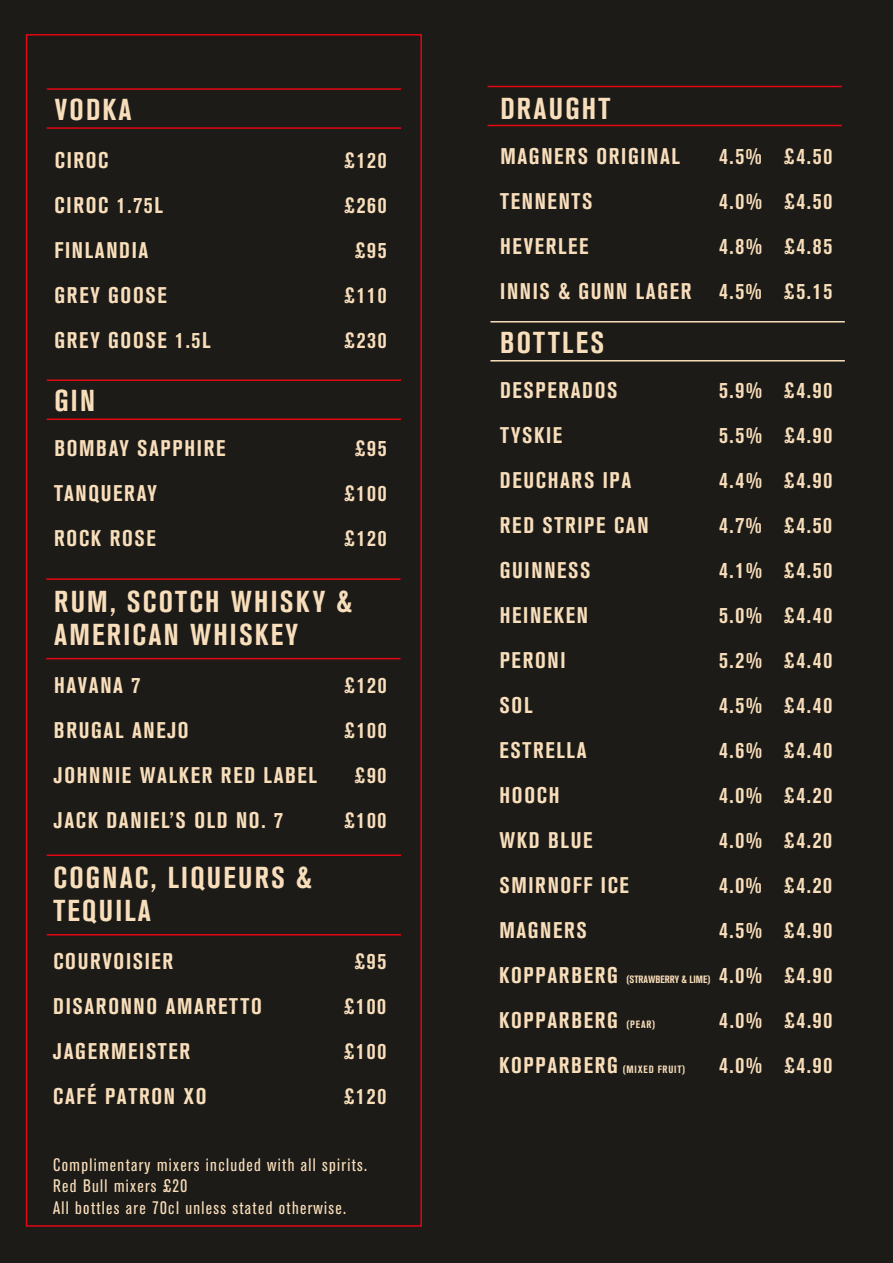
<style>
.page{position:relative;width:893px;height:1263px;background:#1d1b17}
.page>*{position:absolute;margin:0;border:0;box-sizing:border-box;transform-origin:0 0}
.t1{font:700 condensed 30px/33px "Akzidenz Grotesk BQ";letter-spacing:.075em;color:#f8debb}
.t2{font:700 condensed 22.5px/45px "Akzidenz Grotesk BQ";letter-spacing:.075em;color:#f8debb;text-align:right}
.t3{font:condensed 18px/21.6px "Akzidenz Grotesk BQ";letter-spacing:.075em;color:#f8debb}
.t4{font:700 condensed 10.5px "Akzidenz Grotesk BQ";letter-spacing:.075em;color:#f8debb}
.s1{font-size:10.5px}
.s2{font-size:22.5px}
</style>
<div class="page">
<div style="left:26px;top:34px;width:396px;height:1193px;border:2px solid #e30613"></div>
<hr style="left:47px;top:127px;width:354px;height:2px;background:#e30613">
<hr style="left:47px;top:88px;width:354px;height:2px;background:#e30613">
<hr style="left:47px;top:418px;width:354px;height:2px;background:#e30613">
<hr style="left:47px;top:379px;width:354px;height:2px;background:#e30613">
<hr style="left:490px;top:360px;width:355px;height:1px;background:#f8debb">
<hr style="left:490px;top:321px;width:355px;height:1px;background:#f8debb">
<hr style="left:487px;top:125px;width:355px;height:1px;background:#e30613">
<hr style="left:487px;top:86px;width:355px;height:1px;background:#e30613">
<hr style="left:47px;top:934px;width:354px;height:1px;background:#e30613">
<hr style="left:47px;top:854px;width:354px;height:2px;background:#e30613">
<hr style="left:46px;top:658px;width:355px;height:1px;background:#e30613">
<hr style="left:46px;top:578px;width:355px;height:2px;background:#e30613">
<h1 class="t1" style="left:55px;top:93px;width:78px">VODKA</h1>
<p class="t2" style="left:55px;top:137px;width:55px">CIROC</p>
<p class="t2" style="left:344px;top:137px;width:44px">£120</p>
<p class="t2" style="left:55px;top:182px;width:110px">CIROC 1.75L</p>
<p class="t2" style="left:344px;top:182px;width:44px">£260</p>
<p class="t2" style="left:55px;top:227px;width:95px">FINLANDIA</p>
<p class="t2" style="left:355px;top:227px;width:33px">£95</p>
<p class="t2" style="left:55px;top:272px;width:114px">GREY GOOSE</p>
<p class="t2" style="left:344px;top:272px;width:44px">£110</p>
<p class="t2" style="left:54px;top:317px;width:158px">GREY GOOSE 1.5L</p>
<p class="t2" style="left:344px;top:317px;width:44px">£230</p>
<h1 class="t1" style="left:54px;top:384px;width:42px">GIN</h1>
<p class="t2" style="left:54px;top:425px;width:173px">BOMBAY SAPPHIRE</p>
<p class="t2" style="left:355px;top:425px;width:33px">£95</p>
<p class="t2" style="left:54px;top:470px;width:104px">TANQUERAY</p>
<p class="t2" style="left:344px;top:470px;width:44px">£100</p>
<p class="t2" style="left:54px;top:515px;width:103px">ROCK ROSE</p>
<p class="t2" style="left:344px;top:515px;width:44px">£120</p>
<h1 class="t1" style="left:54px;top:585px;width:299px">RUM, SCOTCH WHISKY &amp;<br>AMERICAN WHISKEY</h1>
<p class="t2" style="left:54px;top:662px;width:88px">HAVANA 7</p>
<p class="t2" style="left:344px;top:662px;width:44px">£120</p>
<p class="t2" style="left:54px;top:707px;width:136px">BRUGAL ANEJO</p>
<p class="t2" style="left:344px;top:707px;width:44px">£100</p>
<p class="t2" style="left:54px;top:752px;width:265px">JOHNNIE WALKER RED LABEL</p>
<p class="t2" style="left:355px;top:752px;width:33px">£90</p>
<p class="t2" style="left:54px;top:797px;width:231px">JACK DANIEL’S OLD NO. 7</p>
<p class="t2" style="left:344px;top:797px;width:44px">£100</p>
<h1 class="t1" style="left:53px;top:861px;width:260px">COGNAC, LIQUEURS &amp;<br>TEQUILA</h1>
<p class="t2" style="left:53px;top:939px;width:121px">COURVOISIER</p>
<p class="t2" style="left:354px;top:939px;width:33px">£95</p>
<p class="t2" style="left:53px;top:984px;width:210px">DISARONNO AMARETTO</p>
<p class="t2" style="left:344px;top:984px;width:44px">£100</p>
<p class="t2" style="left:53px;top:1029px;width:139px">JAGERMEISTER</p>
<p class="t2" style="left:344px;top:1029px;width:44px">£100</p>
<p class="t2" style="left:53px;top:1074px;width:155px">CAFÉ PATRON XO</p>
<p class="t2" style="left:344px;top:1074px;width:44px">£120</p>
<p class="t3" style="left:53px;top:1154px;width:316px">Complimentary mixers included with all spirits.<br>Red Bull mixers £20<br>All bottles are 70cl unless stated otherwise.</p>
<h1 class="t1" style="left:500px;top:92px;width:111px">DRAUGHT</h1>
<p class="t2" style="left:500px;top:133px;width:181px">MAGNERS ORIGINAL</p>
<p class="t2" style="left:719px;top:133px;width:115px">4.5% £4.50</p>
<p class="t2" style="left:500px;top:178px;width:94px">TENNENTS</p>
<p class="t2" style="left:719px;top:178px;width:115px">4.0% £4.50</p>
<p class="t2" style="left:500px;top:223px;width:90px">HEVERLEE</p>
<p class="t2" style="left:500px;top:223px;width:334px">4.8% £4.85<br>INNIS &amp; GUNN LAGER 4.5% £5.15</p>
<h1 class="t1" style="left:500px;top:326px;width:106px">BOTTLES</h1>
<p class="t2" style="left:500px;top:368px;width:119px">DESPERADOS</p>
<p class="t2" style="left:719px;top:368px;width:115px">5.9% £4.90</p>
<p class="t2" style="left:500px;top:413px;width:64px">TYSKIE</p>
<p class="t2" style="left:719px;top:413px;width:115px">5.5% £4.90</p>
<p class="t2" style="left:500px;top:458px;width:133px">DEUCHARS IPA</p>
<p class="t2" style="left:719px;top:458px;width:115px">4.4% £4.90</p>
<p class="t2" style="left:500px;top:503px;width:150px">RED STRIPE CAN</p>
<p class="t2" style="left:719px;top:503px;width:115px">4.7% £4.50</p>
<p class="t2" style="left:500px;top:548px;width:92px">GUINNESS</p>
<p class="t2" style="left:719px;top:548px;width:115px">4.1% £4.50</p>
<p class="t2" style="left:500px;top:593px;width:90px">HEINEKEN</p>
<p class="t2" style="left:719px;top:593px;width:115px">5.0% £4.40</p>
<p class="t2" style="left:500px;top:638px;width:67px">PERONI</p>
<p class="t2" style="left:719px;top:638px;width:115px">5.2% £4.40</p>
<p class="t2" style="left:500px;top:683px;width:34px">SOL</p>
<p class="t2" style="left:719px;top:683px;width:115px">4.5% £4.40</p>
<p class="t2" style="left:500px;top:728px;width:88px">ESTRELLA</p>
<p class="t2" style="left:719px;top:728px;width:115px">4.6% £4.40</p>
<p class="t2" style="left:499px;top:773px;width:61px">HOOCH</p>
<p class="t2" style="left:719px;top:773px;width:115px">4.0% £4.20</p>
<p class="t2" style="left:499px;top:818px;width:94px">WKD BLUE</p>
<p class="t2" style="left:719px;top:818px;width:115px">4.0% £4.20</p>
<p class="t2" style="left:499px;top:863px;width:131px">SMIRNOFF ICE</p>
<p class="t2" style="left:719px;top:863px;width:115px">4.0% £4.20</p>
<p class="t2" style="left:499px;top:908px;width:89px">MAGNERS</p>
<p class="t2" style="left:499px;top:908px;width:334px;text-align:justify;text-indent:220px">4.5% £4.90<br>KOPPARBERG <span class="s1">(STRAWBERRY &amp; LIME)</span> 4.0% £4.90<br>KOPPARBERG <span class="s1">(PEAR)</span></p>
<p class="t2" style="left:719px;top:998px;width:115px">4.0% £4.90</p>
<p class="t4" style="left:499px;top:1063px;width:188px"><span class="s2">KOPPARBERG</span> (MIXED FRUIT)</p>
<p class="t2" style="left:719px;top:1043px;width:115px">4.0% £4.90</p>
</div>
